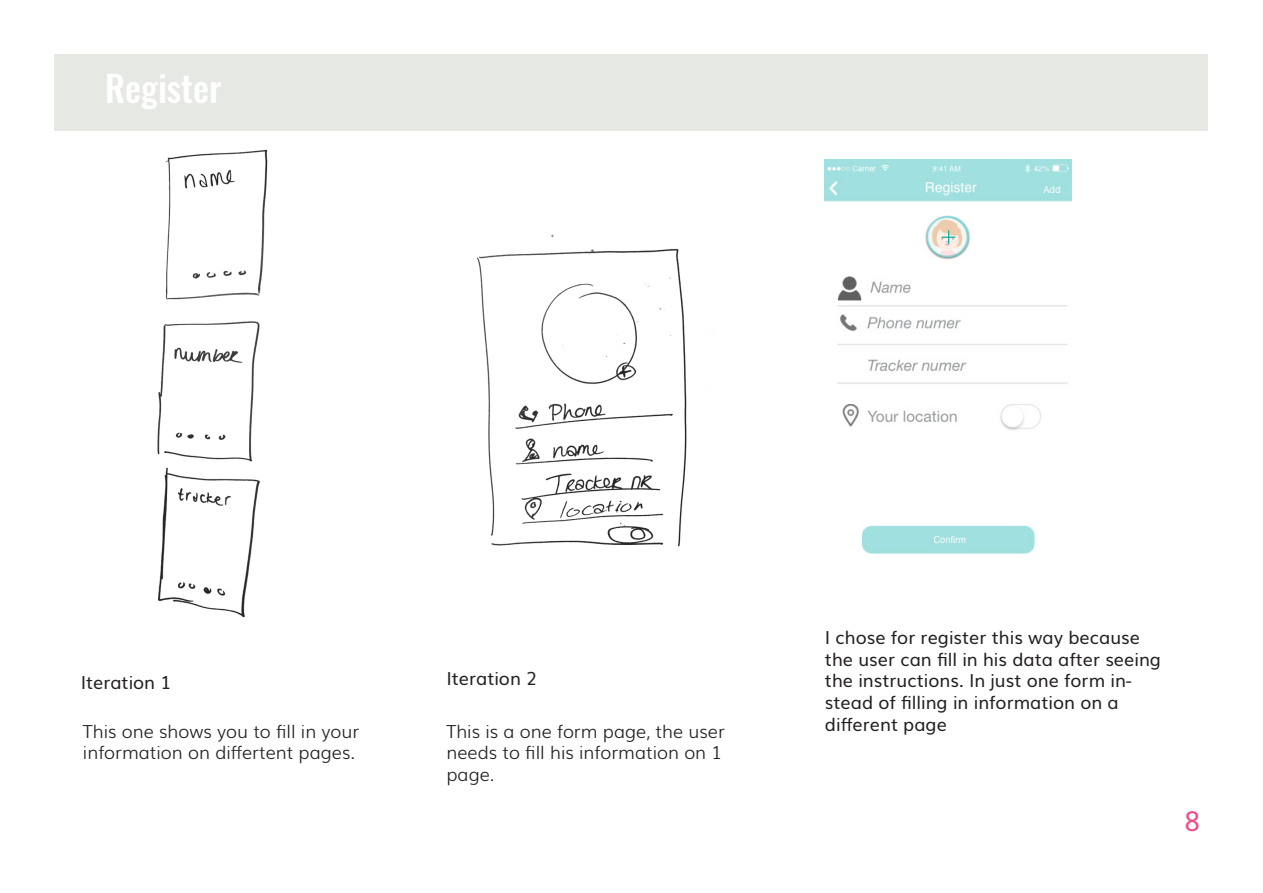
<style>
.page{position:relative;width:1263px;height:893px;background:#fff}
.page>*{position:absolute;margin:0;border:0;box-sizing:border-box;transform-origin:0 0}
.t1{font:500 36px "Oswald";color:#fff}
.t2{font:27px "Muli";color:#ef4b89}
.t3{font:18px/21.6px "Muli";color:#231f20}
.t4{font:300 18px/21.6px "Muli";color:#231f20}
</style>
<div class="page">
<div style="left:54px;top:54px;width:1153px;height:76px;background:#e5e8e3"></div>
<img style="left:825px;top:159px;width:246px;height:395px">
<img style="left:157px;top:150px;width:111px;height:468px">
<img style="left:476px;top:234px;width:211px;height:313px">
<p class="t1" style="left:105px;top:63px;width:118px">Register</p>
<p class="t3" style="left:81px;top:670px;width:92px">Iteration 1</p>
<p class="t3" style="left:446px;top:666px;width:92px">Iteration 2</p>
<p class="t4" style="left:83px;top:719px;width:278px">This one shows you to fill in your information on differtent pages.</p>
<p class="t4" style="left:446px;top:719px;width:280px">This is a one form page, the user needs to fill his information on 1 page.</p>
<p class="t3" style="left:825px;top:625px;width:338px">I chose for register this way because the user can fill in his data after seeing the instructions. In just one form in&shy;stead of filling in information on a different page</p>
<p class="t2" style="left:1184px;top:799px;width:18px">8</p>
</div>
